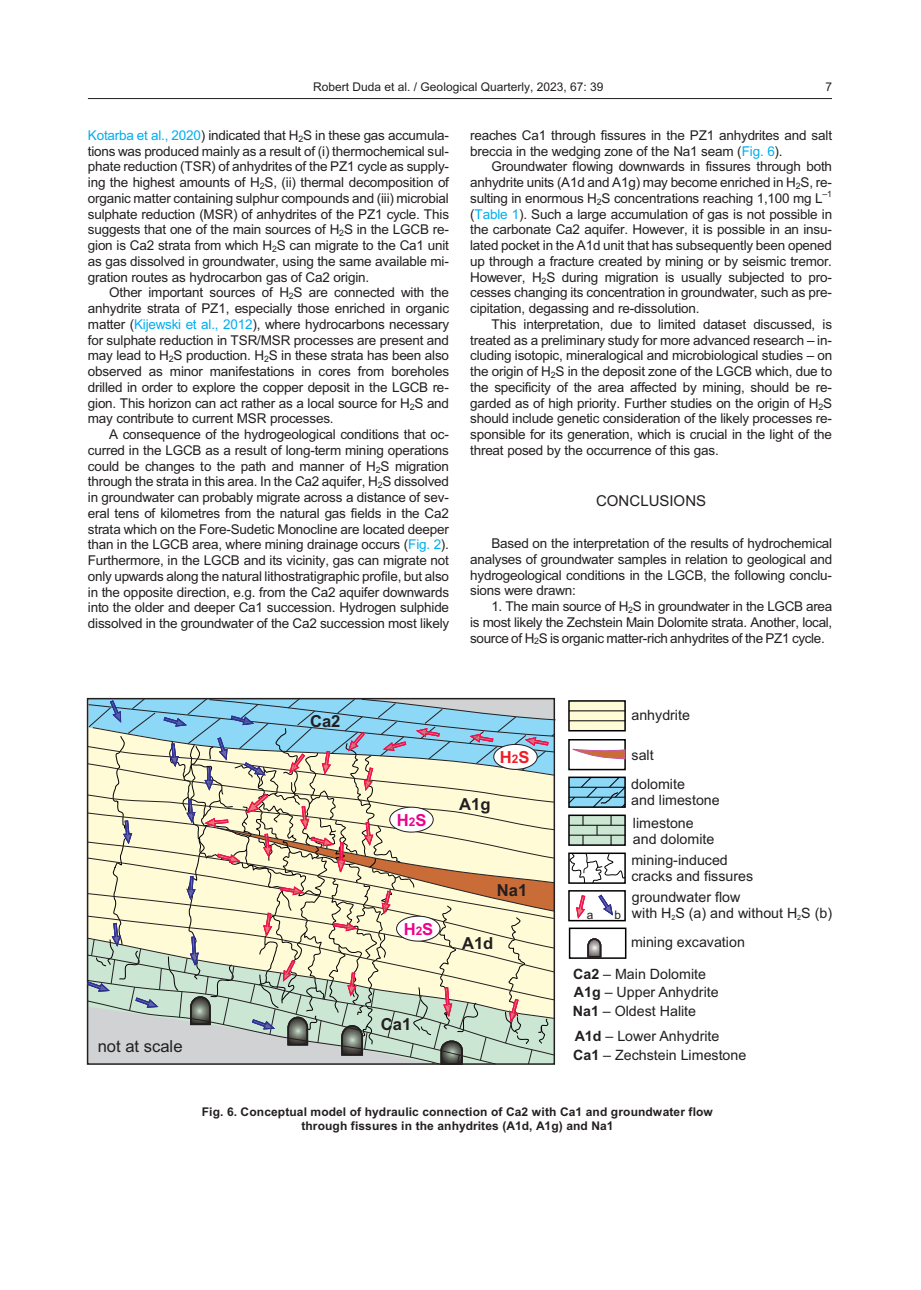
<style>
.page{position:relative;width:921px;height:1290px;background:#fff}
.page>*{position:absolute;margin:0;border:0;box-sizing:border-box;transform-origin:0 0}
.t1{font:700 16.65px "Arial";color:#231f20}
.t2{font:16.65px "Arial";color:#231f20}
.t3{font:700 16.65px "Arial";color:#ed028c}
.t4{font:700 16.65px "Arial";color:#ee1d23}
.t5{font:15px "Arial";letter-spacing:.005em;color:#231f20}
.t6{font:14.25px/15.9px "Arial";color:#231f20}
.t7{font:13.5px/15.8px "Arial";letter-spacing:-.015em;color:#231f20;text-align:justify}
.t8{font:700 12px/14.4px "Arial";letter-spacing:.01em;color:#231f20;text-align:center}
.t9{font:12px "Arial";color:#231f20}
.t10{font:11.85px "Arial";color:#231f20}
.t11{font:8.7px "Arial";color:#231f20}
.t12{font:7.05px "Arial";color:#231f20}
.s1{color:#00aeef}
.s2{font-size:11.85px}
.s3{font-weight:700}
</style>
<div class="page">
<hr style="left:88px;top:98px;width:744px;height:1px;background:#231f20">
<div style="left:569px;top:702px;width:56px;height:28px;background:#fffbd6"></div>
<div style="left:568px;top:890px;width:58px;height:31px;border:2px solid #000"></div>
<div style="left:568px;top:700px;width:58px;height:31px;border:2px solid #000"></div>
<div style="left:568px;top:815px;width:58px;height:31px;border:2px solid #000"></div>
<div style="left:568px;top:853px;width:58px;height:31px;border:2px solid #000"></div>
<div style="left:569px;top:928px;width:57px;height:31px;border:2px solid #000"></div>
<svg style="left:587px;top:938px;width:15px;height:20px"></svg>
<svg style="left:569px;top:815px;width:56px;height:30px;background:#a7beae"></svg>
<div style="left:568px;top:739px;width:58px;height:31px;border:2px solid #000"></div>
<svg style="left:573px;top:749px;width:52px;height:10px"></svg>
<svg style="left:569px;top:720px;width:56px;height:1px"></svg>
<svg style="left:569px;top:710px;width:56px;height:1px"></svg>
<svg style="left:569px;top:853px;width:57px;height:31px"></svg>
<svg style="left:576px;top:895px;width:9px;height:23px"></svg>
<svg style="left:568px;top:776px;width:58px;height:32px;background:#6ca2b9"></svg>
<svg style="left:599px;top:895px;width:14px;height:20px"></svg>
<svg style="left:87px;top:697px;width:469px;height:368px;background:#ced3c1"></svg>
<p class="t9" style="left:313px;top:83px;width:292px">Rob ert Duda et al. / Geological Quarterly, 2023, 67: 39</p>
<p class="t9" style="left:825px;top:83px;width:8px">7</p>
<p class="t7" style="left:88px;top:129px;width:363px"><span class="s1">Kotarba et al., 2020</span>) in di cated that H<sub>2</sub>S in these gas ac cu mu la - tions was pro duced mainly as a re sult of (i) thermo chemical sul - phate re duc tion (TSR) of an hyd rites of the PZ1 cy cle as sup ply - ing the high est amounts of H<sub>2</sub>S, (ii) ther mal de com po si tion of or ganic mat ter con tain ing sul phur com pounds and (iii) mi cro bial sul phate re duc tion (MSR) of an hyd rites of the PZ1 cy cle. This sug gests that one of the main sources of H<sub>2</sub>S in the LGCB re - gion is Ca2 strata from which H<sub>2</sub>S can mi grate to the Ca1 unit as gas dis solved in ground wa ter, us ing the same avail able mi - gra tion routes as hy dro car bon gas of Ca2 or i gin.</p>
<p class="t7" style="left:88px;top:286px;width:363px;text-indent:21px">Other im por tant sources of H<sub>2</sub>S are con nected with the anhydrite strata of PZ1, es pe cially those en riched in or ganic mat ter (<span class="s1">Kijewski et al., 2012</span>), where hy dro car bons nec es sary for sul phate re duc tion in TSR/MSR pro cesses are pres ent and may lead to H<sub>2</sub>S pro duc tion. H<sub>2</sub>S in these strata has been also ob served as mi nor man i fes ta tions in cores from bore holes drilled in or der to ex plore the cop per de posit in the LGCB re - gion. This ho ri zon can act rather as a lo cal source for H<sub>2</sub>S and may con trib ute to cur rent MSR pro cesses.</p>
<p class="t7" style="left:88px;top:428px;width:363px;text-indent:21px">A con se quence of the hydrogeological con di tions that oc - curred in the LGCB as a re sult of long-term min ing op er a tions could be changes to the path and man ner of H<sub>2</sub>S mi gra tion through the strata in this area. In the Ca2 aqui fer, H<sub>2</sub>S dis solved in ground wa ter can prob a bly mi grate across a dis tance of sev - eral tens of kilo metres from the nat u ral gas fields in the Ca2 strata which on the Fore-Sudetic Monocline are lo cated deeper than in the LGCB area, where min ing drain age oc curs (<span class="s1">Fig. 2</span>).<br>Fur ther more, in the LGCB and its vi cin ity, gas can mi grate not only up wards along the nat u ral lithostratigraphic pro file, but also in the op po site di rec tion, e.g. from the Ca2 aqui fer down wards into the older and deeper Ca1 suc ces sion. Hy dro gen sul phide dis solved in the ground wa ter of the Ca2 suc ces sion most likely</p>
<p class="t7" style="left:470px;top:129px;width:363px">reaches Ca1 through fis sures in the PZ1 an hyd rites and salt brec cia in the wedg ing zone of the Na1 seam (<span class="s1">Fig. 6</span>).</p>
<p class="t7" style="left:470px;top:160px;width:363px;text-indent:21px">Ground wa ter flow ing down wards in fis sures through both anhydrite units (A1d and A1g) may be come en riched in H<sub>2</sub>S, re - sult ing in enor mous H<sub>2</sub>S con cen tra tions reach ing 1,100 mg L</p>
<p class="t11" style="left:823px;top:190px;width:11px">–1</p>
<p class="t7" style="left:470px;top:207px;width:364px">(<span class="s1">Ta ble 1</span>). Such a large ac cu mu la tion of gas is not pos si ble in the car bon ate Ca2 aqui fer. How ever, it is pos si ble in an in su - lated pocket in the A1d unit that has sub se quently been opened up through a frac ture cre ated by min ing or by seis mic tremor.<br>How ever, H<sub>2</sub>S dur ing mi gra tion is usu ally sub jected to pro - cesses chang ing its con cen tra tion in ground wa ter, such as pre - cip i ta tion, de gas sing and re-dis so lu tion.</p>
<p class="t7" style="left:470px;top:318px;width:364px;text-indent:21px">This in ter pre ta tion, due to lim ited dataset dis cussed, is treated as a pre lim i nary study for more ad vanced re search – in - clud ing iso to pic, min er al og i cal and mi cro bi o log i cal stud ies – on the or i gin of H<sub>2</sub>S in the de posit zone of the LGCB which, due to the spec i fic ity of the area af fected by min ing, should be re - garded as of high pri or ity. Fur ther stud ies on the or i gin of H<sub>2</sub>S should in clude ge netic con sid er ation of the likely pro cesses re - spon si ble for its gen er a tion, which is cru cial in the light of the threat posed by the oc cur rence of this gas.</p>
<p class="t5" style="left:596px;top:495px;width:112px">CONCLUSIONS</p>
<p class="t7" style="left:470px;top:537px;width:364px;text-indent:21px">Based on the in ter pre ta tion of the re sults of hydrochemical anal y ses of ground wa ter sam ples in re la tion to geo log i cal and hydrogeological con di tions in the LGCB, the fol low ing con clu - sions were drawn:</p>
<p class="t7" style="left:470px;top:600px;width:364px;text-indent:21px">1. The main source of H<sub>2</sub>S in ground wa ter in the LGCB area is most likely the Zechstein Main Do lo mite strata. An other, lo cal, source of H<sub>2</sub>S is or ganic mat ter-rich an hyd rites of the PZ1 cy cle.</p>
<p class="t2" style="left:98px;top:1040px;width:86px">not at scale</p>
<p class="t1" style="left:310px;top:715px;width:32px">Ca2</p>
<p class="t3" style="left:397px;top:814px;width:31px">H<span class="s2">2</span>S</p>
<p class="t3" style="left:404px;top:923px;width:31px">H<span class="s2">2</span>S</p>
<p class="t4" style="left:500px;top:751px;width:31px">H<span class="s2">2</span>S</p>
<p class="t1" style="left:459px;top:797px;width:33px">A1g</p>
<p class="t1" style="left:497px;top:884px;width:32px">Na1</p>
<p class="t1" style="left:462px;top:937px;width:33px">A1d</p>
<p class="t1" style="left:381px;top:1018px;width:32px">Ca1</p>
<p class="t6" style="left:631px;top:708px;width:60px">anhydrite</p>
<p class="t6" style="left:632px;top:748px;width:24px">salt</p>
<p class="t6" style="left:631px;top:777px;width:90px">dolomite<br>and limestone</p>
<p class="t10" style="left:587px;top:910px;width:8px">a</p>
<p class="t10" style="left:615px;top:910px;width:8px">b</p>
<p class="t6" style="left:633px;top:816px;width:83px">limestone and dolomite</p>
<p class="t6" style="left:631px;top:854px;width:123px">mining-induced cracks and fissures</p>
<p class="t6" style="left:632px;top:890px;width:202px">groundwater flow<br>with H S (a) and without H S (b)</p>
<p class="t12" style="left:672px;top:915px;width:5px">2</p>
<p class="t12" style="left:797px;top:915px;width:5px">2</p>
<p class="t6" style="left:631px;top:935px;width:115px">mining excavation</p>
<p class="t6" style="left:573px;top:967px;width:134px"><span class="s3">Ca2</span> – Main Dolomite</p>
<p class="t6" style="left:574px;top:985px;width:146px"><span class="s3">A1g</span> – Upper Anhydrite</p>
<p class="t6" style="left:573px;top:1004px;width:125px"><span class="s3">Na1</span> – Oldest Halite</p>
<p class="t6" style="left:575px;top:1029px;width:146px"><span class="s3">A1d</span> – Lower Anhydrite</p>
<p class="t6" style="left:573px;top:1048px;width:175px"><span class="s3">Ca1</span> – Zechstein Limestone</p>
<p class="t8" style="left:202px;top:1106px;width:513px">Fig. 6. Con cep tual model of hy drau lic con nec tion of Ca2 with Ca1 and ground wa ter flow through fis sures in the an hyd rites (A1d, A1g) and Na1</p>
</div>
